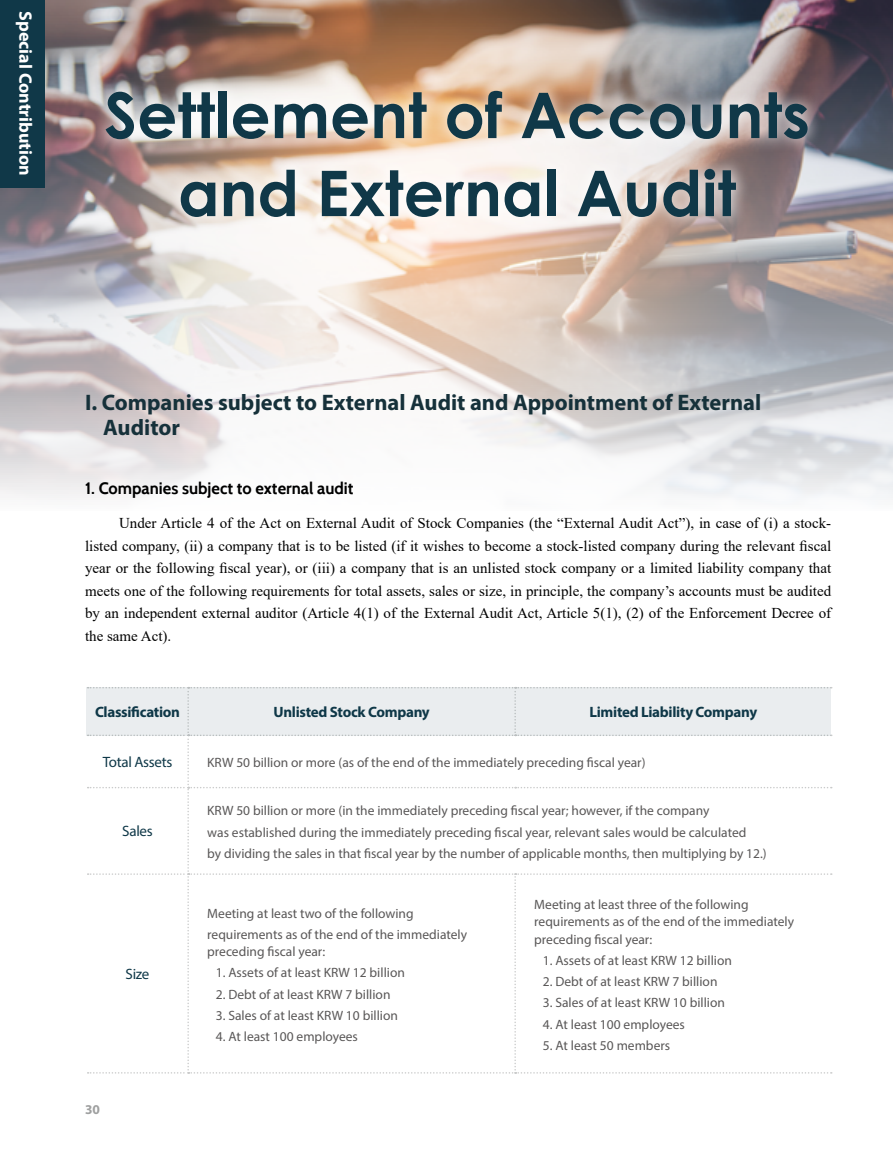
<style>
.page{position:relative;width:893px;height:1157px;background:#fff}
.page>*{position:absolute;margin:0;border:0;box-sizing:border-box;transform-origin:0 0}
.t1{font:700 63px/78px "Century Gothic";color:#103848;text-align:center}
.t2{font:700 22.5px/24.8px "Myriad Pro";color:#16313a}
.t3{font:700 18px "Myriad Pro";color:#fff}
.t4{font:700 16.5px "Cabin";color:#000}
.t5{font:15px/22.5px "Times New Roman";color:#000;text-align:justify}
.t6{font:700 15px "Myriad Pro";letter-spacing:-.02em;color:#0f3848}
.t7{font:15px "Myriad Pro";letter-spacing:-.02em;color:#0f3848}
.t8{font:13.5px/21.1px "Myriad Pro";color:#595757}
.t9{font:700 13.5px "Myriad Pro";color:#9fa0a0}
</style>
<div class="page">
<img style="left:0;top:0;width:893px;height:500px">
<div style="left:0;top:0;width:44px;height:187px;background:#103848"></div>
<svg style="left:88px;top:687px;width:744px;height:386px"></svg>
<div style="left:91px;top:77px;width:732px;height:154px;background:#fff;opacity:.75"></div>
<div style="left:87px;top:687px;width:744px;height:48px;background:#eaedef"></div>
<h3 class="t3" style="left:37px;top:11px;width:166px;rotate:90deg">Special Contribution</h3>
<h1 class="t1" style="left:104px;top:73px;width:707px">Settlement of Accounts and External Audit</h1>
<h2 class="t2" style="left:103px;top:389px;width:659px;text-indent:-18px">I. Companies subject to External Audit and Appointment of External<br>Auditor</h2>
<p class="t4" style="left:85px;top:478px;width:270px">1. Companies subject to external audit</p>
<p class="t5" style="left:85px;top:511px;width:748px;text-indent:34px">Under Article 4 of the Act on External Audit of Stock Companies (the “External Audit Act”), in case of (i) a stock&shy;listed company, (ii) a company that is to be listed (if it wishes to become a stock-listed company during the relevant fiscal year or the following fiscal year), or (iii) a company that is an unlisted stock company or a limited liability company that meets one of the following requirements for total assets, sales or size, in principle, the company’s accounts must be audited by an independent external auditor (Article 4(1) of the External Audit Act, Article 5(1), (2) of the Enforcement Decree of the same Act).</p>
<p class="t6" style="left:95px;top:701px;width:86px">Classification</p>
<p class="t6" style="left:273px;top:701px;width:158px">Unlisted Stock Company</p>
<p class="t6" style="left:589px;top:701px;width:169px">Limited Liability Company</p>
<p class="t7" style="left:103px;top:752px;width:71px">Total Assets</p>
<p class="t8" style="left:207px;top:752px;width:440px">KRW 50 billion or more (as of the end of the immediately preceding fiscal year)</p>
<p class="t7" style="left:122px;top:821px;width:32px">Sales</p>
<p class="t7" style="left:126px;top:964px;width:25px">Size</p>
<p class="t9" style="left:85px;top:1100px;width:16px">30</p>
<p class="t8" style="left:207px;top:800px;width:561px">KRW 50 billion or more (in the immediately preceding fiscal year; however, if the company<br>was established during the immediately preceding fiscal year, relevant sales would be calculated<br>by dividing the sales in that fiscal year by the number of applicable months, then multiplying by 12.)</p>
<p class="t8" style="left:207px;top:902px;width:261px">Meeting at least two of the following requirements as of the end of the immediately</p>
<p class="t8" style="left:207px;top:941px;width:119px">preceding fiscal year:</p>
<p class="t8" style="left:216px;top:962px;width:191px">1. Assets of at least KRW 12 billion</p>
<p class="t8" style="left:216px;top:983px;width:176px">2. Debt of at least KRW 7 billion</p>
<p class="t8" style="left:216px;top:1004px;width:184px">3. Sales of at least KRW 10 billion</p>
<p class="t8" style="left:216px;top:1025px;width:144px">4. At least 100 employees</p>
<p class="t8" style="left:534px;top:895px;width:261px;line-height:17.7px">Meeting at least three of the following requirements as of the end of the immediately preceding fiscal year:</p>
<p class="t8" style="left:543px;top:949px;width:191px">1. Assets of at least KRW 12 billion</p>
<p class="t8" style="left:543px;top:971px;width:176px">2. Debt of at least KRW 7 billion</p>
<p class="t8" style="left:543px;top:992px;width:184px">3. Sales of at least KRW 10 billion</p>
<p class="t8" style="left:543px;top:1013px;width:144px">4. At least 100 employees</p>
<p class="t8" style="left:543px;top:1034px;width:129px">5. At least 50 members</p>
</div>
